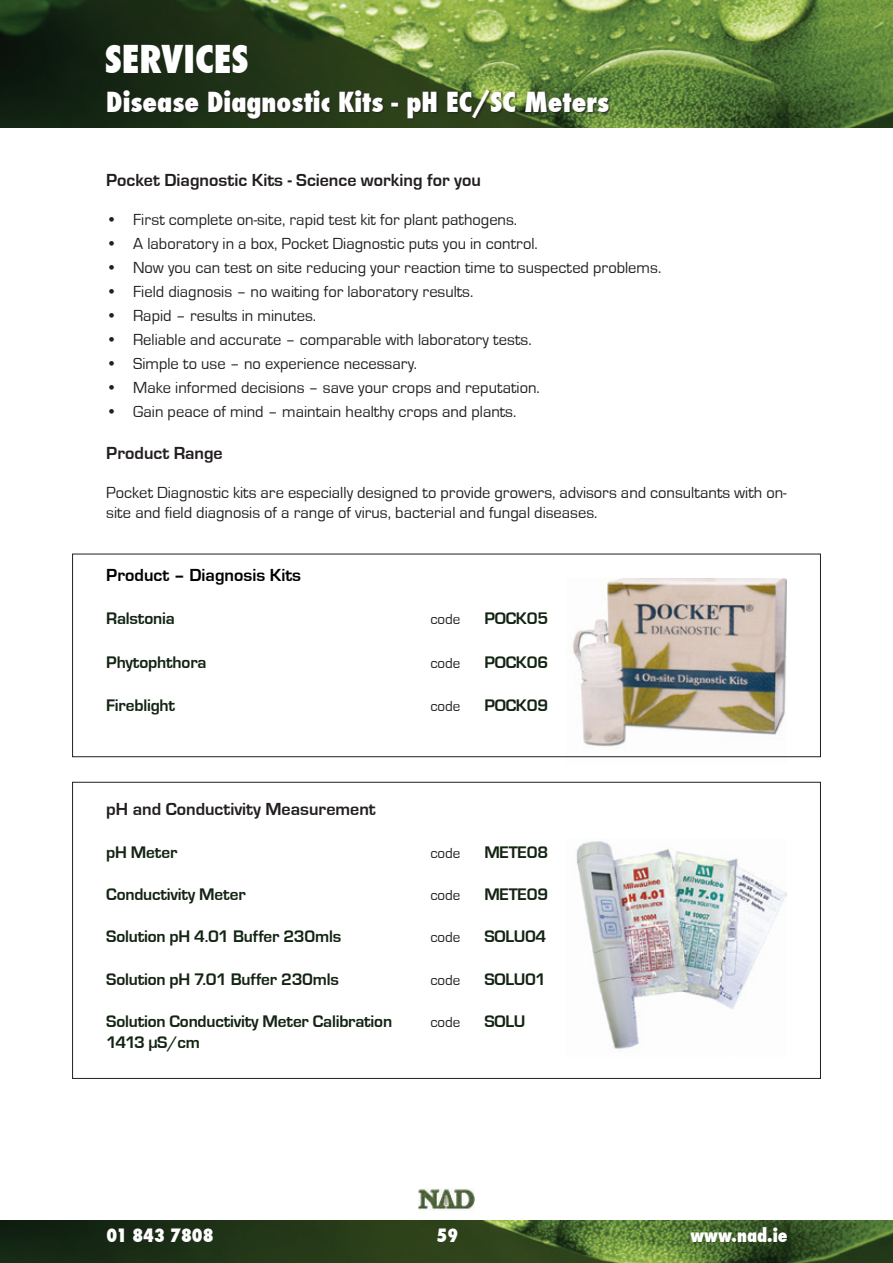
<style>
.page{position:relative;width:893px;height:1263px;background:#fff}
.page>*{position:absolute;margin:0;border:0;box-sizing:border-box;transform-origin:0 0}
.t1{font:800 condensed 37.5px "Futura";color:#fff}
.t2{font:800 condensed 27px "Futura";color:#fff}
.t3{font:700 18px "Eurostile T";color:#231f20}
.t4{font:700 18px "Eurostile T";color:#000}
.t5{font:800 condensed 18px "Futura";color:#fff}
.t6{font:700 17.25px "Eurostile T";letter-spacing:-.01em;color:#132413}
.t7{font:16.5px/19.8px "Eurostile T";color:#231f20}
.t8{font:15px "Eurostile T";color:#231f20}
</style>
<div class="page">
<img style="left:0;top:1221px;width:893px;height:42px">
<img style="left:0;top:0;width:893px;height:128px">
<div style="left:108px;top:90px;width:503px;height:30px;background:#231f20;opacity:.75"></div>
<img style="left:418px;top:1188px;width:56px;height:23px">
<img style="left:576px;top:841px;width:210px;height:208px">
<img style="left:566px;top:578px;width:221px;height:180px">
<div style="left:72px;top:554px;width:749px;height:203px;border:1px solid #231f20"></div>
<p class="t1" style="left:105px;top:34px;width:145px">SERVICES</p>
<p class="t2" style="left:106px;top:83px;width:504px">Disease Diagnostic Kits - pH EC/SC Meters</p>
<p class="t3" style="left:106px;top:170px;width:376px">Pocket Diagnostic Kits - Science working for you</p>
<p class="t7" style="left:106px;top:210px;width:412px">• First complete on-site, rapid test kit for plant pathogens.</p>
<p class="t7" style="left:106px;top:234px;width:433px">• A laboratory in a box, Pocket Diagnostic puts you in control.</p>
<p class="t7" style="left:106px;top:258px;width:556px">• Now you can test on site reducing your reaction time to suspected problems.</p>
<p class="t7" style="left:106px;top:282px;width:369px">• Field diagnosis – no waiting for laboratory results.</p>
<p class="t7" style="left:106px;top:306px;width:211px">• Rapid – results in minutes.</p>
<p class="t7" style="left:106px;top:330px;width:427px">• Reliable and accurate – comparable with laboratory tests.</p>
<p class="t7" style="left:106px;top:354px;width:312px">• Simple to use – no experience necessary.</p>
<p class="t7" style="left:106px;top:378px;width:435px">• Make informed decisions – save your crops and reputation.</p>
<p class="t7" style="left:106px;top:402px;width:412px">• Gain peace of mind – maintain healthy crops and plants.</p>
<p class="t3" style="left:106px;top:443px;width:118px">Product Range</p>
<p class="t7" style="left:106px;top:483px;width:682px">Pocket Diagnostic kits are especially designed to provide growers, advisors and consultants with on&shy;site and field diagnosis of a range of virus, bacterial and fungal diseases.</p>
<p class="t4" style="left:106px;top:565px;width:196px">Product – Diagnosis Kits</p>
<p class="t6" style="left:106px;top:609px;width:70px">Ralstonia</p>
<p class="t8" style="left:430px;top:611px;width:32px">code</p>
<p class="t6" style="left:484px;top:609px;width:65px">POCK05</p>
<p class="t6" style="left:106px;top:652px;width:102px">Phytophthora</p>
<p class="t8" style="left:430px;top:655px;width:32px">code</p>
<p class="t6" style="left:484px;top:652px;width:65px">POCK06</p>
<p class="t6" style="left:106px;top:696px;width:70px">Fireblight</p>
<p class="t8" style="left:430px;top:698px;width:32px">code</p>
<p class="t6" style="left:484px;top:696px;width:65px">POCK09</p>
<p class="t3" style="left:106px;top:799px;width:271px">pH and Conductivity Measurement</p>
<p class="t6" style="left:106px;top:842px;width:73px">pH Meter</p>
<p class="t8" style="left:430px;top:844px;width:32px">code</p>
<p class="t6" style="left:484px;top:842px;width:65px">METE08</p>
<p class="t6" style="left:106px;top:885px;width:141px">Conductivity Meter</p>
<p class="t8" style="left:430px;top:887px;width:32px">code</p>
<p class="t6" style="left:484px;top:885px;width:65px">METE09</p>
<p class="t6" style="left:106px;top:927px;width:236px">Solution pH 4.01 Buffer 230mls</p>
<p class="t8" style="left:430px;top:929px;width:32px">code</p>
<p class="t6" style="left:484px;top:927px;width:64px">SOLU04</p>
<p class="t6" style="left:106px;top:969px;width:234px">Solution pH 7.01 Buffer 230mls</p>
<p class="t8" style="left:430px;top:971px;width:32px">code</p>
<p class="t6" style="left:484px;top:969px;width:63px">SOLU01</p>
<p class="t6" style="left:106px;top:1011px;width:287px">Solution Conductivity Meter Calibration</p>
<p class="t8" style="left:430px;top:1014px;width:32px">code</p>
<p class="t6" style="left:484px;top:1011px;width:42px">SOLU</p>
<p class="t6" style="left:106px;top:1032px;width:95px">1413 µS/cm</p>
<p class="t5" style="left:107px;top:1223px;width:109px">01 843 7808</p>
<p class="t5" style="left:436px;top:1223px;width:23px">59</p>
<p class="t5" style="left:690px;top:1223px;width:99px">www.nad.ie</p>
</div>
